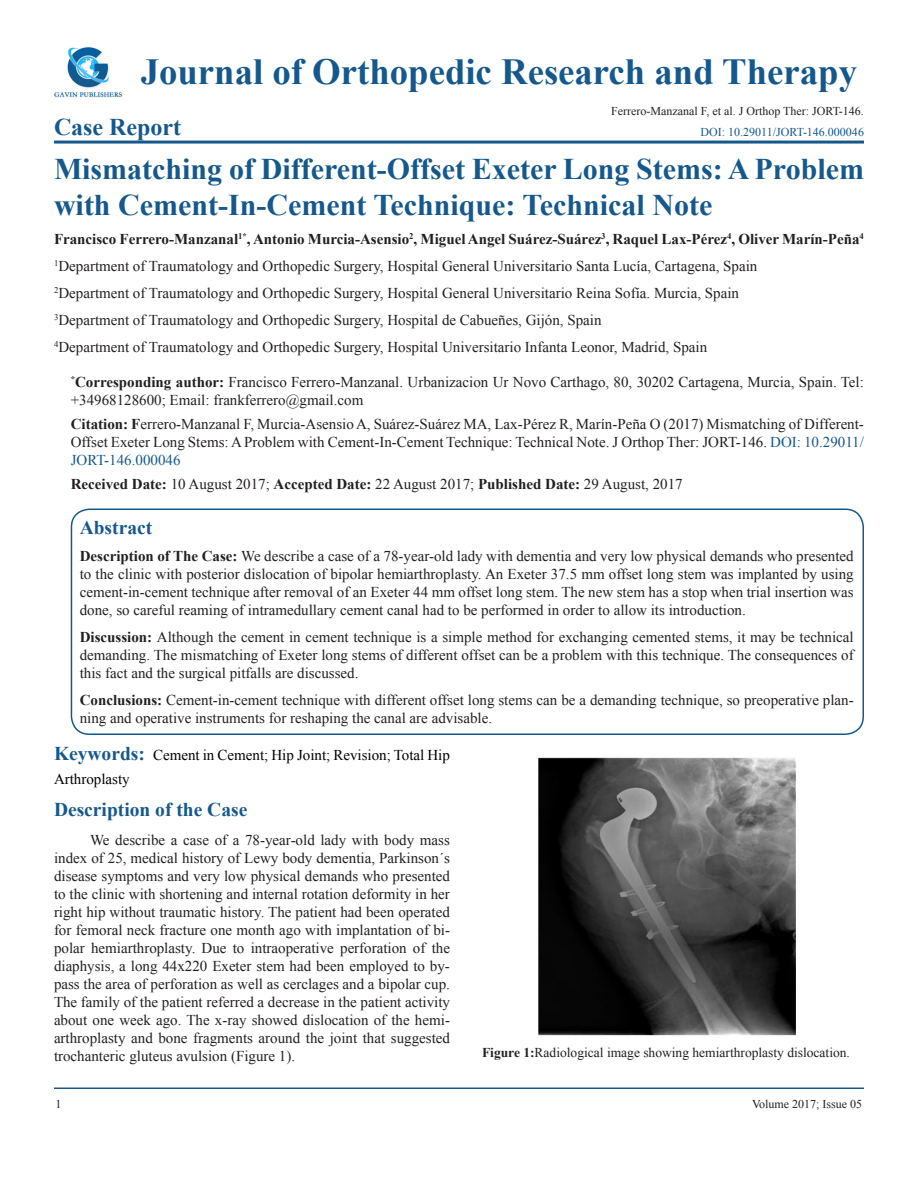
<style>
.page{position:relative;width:918px;height:1188px;background:#fff}
.page>*{position:absolute;margin:0;border:0;box-sizing:border-box;transform-origin:0 0}
.t1{font:700 36.75px "Times New Roman";color:#15588c}
.t2{font:700 30px/36px "Times New Roman";color:#15588c}
.t3{font:700 24px "Times New Roman";color:#15588c}
.Body_Text{font:700 19.5px "Times New Roman";color:#15588c}
.Body_Text-2{font:15px/18px "Times New Roman";color:#231f20;text-align:justify}
.t4{font:700 15px "Times New Roman";color:#231f20}
.Body_Text-3{font:15px/23.4px "Times New Roman";color:#000}
.t5{font:13.5px "Times New Roman";color:#231f20}
.t6{font:12px "Times New Roman";color:#231f20}
.t7{font:12px "Times New Roman";color:#15588c}
.s1{font-weight:700}
.s2{color:#15588c}
.s3{font-weight:400}
.s4{font-weight:700;font-size:19.5px;color:#15588c}
</style>
<div class="page">
<hr style="left:54px;top:1088px;width:810px;height:1px;background:#15588c">
<img style="left:54px;top:47px;width:68px;height:51px">
<hr style="left:54px;top:141px;width:810px;height:3px;background:#15588c">
<div style="left:71px;top:508px;width:793px;height:227px;border:2px solid #15588c;border-radius:18px"></div>
<img style="left:538px;top:757px;width:258px;height:279px">
<p class="t1" style="left:141px;top:46px;width:718px">Journal of Orthopedic Research and Therapy</p>
<p class="t3" style="left:54px;top:110px;width:129px">Case Report</p>
<p class="t6" style="left:611px;top:103px;width:254px">Ferrero-Manzanal F, et al. J Orthop Ther: JORT-146.</p>
<p class="t7" style="left:701px;top:124px;width:165px">DOI: 10.29011/JORT-146.000046</p>
<p class="t2" style="left:54px;top:150px;width:812px">Mismatching of Different-Offset Exeter Long Stems: A Problem with Cement-In-Cement Technique: Technical Note</p>
<p class="t4" style="left:54px;top:228px;width:812px">Francisco Ferrero-Manzanal<sup>1*</sup>, Antonio Murcia-Asensio<sup>2</sup>, Miguel Angel Suárez-Suárez<sup>3</sup>, Raquel Lax-Pérez<sup>4</sup>, Oliver Marín-Peña<sup>4</sup></p>
<p class="Body_Text-2" style="left:54px;top:256px;width:705px"><sup>1</sup>Department of Traumatology and Orthopedic Surgery, Hospital General Universitario Santa Lucía, Cartagena, Spain</p>
<p class="Body_Text-2" style="left:54px;top:283px;width:687px"><sup>2</sup>Department of Traumatology and Orthopedic Surgery, Hospital General Universitario Reina Sofía. Murcia, Spain</p>
<p class="Body_Text-2" style="left:54px;top:310px;width:549px"><sup>3</sup>Department of Traumatology and Orthopedic Surgery, Hospital de Cabueñes, Gijón, Spain</p>
<p class="Body_Text-2" style="left:54px;top:337px;width:655px"><sup>4</sup>Department of Traumatology and Orthopedic Surgery, Hospital Universitario Infanta Leonor, Madrid, Spain</p>
<p class="Body_Text-2" style="left:71px;top:372px;width:795px"><sup>*</sup><span class="s1">Corresponding author:</span> Francisco Ferrero-Manzanal. Urbanizacion Ur Novo Carthago, 80, 30202 Cartagena, Murcia, Spain. Tel: +34968128600; Email: frankferrero@gmail.com</p>
<p class="Body_Text-2" style="left:71px;top:414px;width:795px"><span class="s1">Citation: F</span>errero-Manzanal F, Murcia-Asensio A, Suárez-Suárez MA, Lax-Pérez R, Marín-Peña O (2017) Mismatching of Different-Offset Exeter Long Stems: A Problem with Cement-In-Cement Technique: Technical Note. J Orthop Ther: JORT-146. <span class="s2">DOI: 10.29011/ JORT-146.000046</span></p>
<p class="t4" style="left:71px;top:473px;width:614px">Received Date: <span class="s3">10 August 2017;</span> Accepted Date: <span class="s3">22 August 2017;</span> Published Date: <span class="s3">29 August, 2017</span></p>
<p class="Body_Text" style="left:80px;top:514px;width:74px">Abstract</p>
<p class="Body_Text-2" style="left:80px;top:546px;width:776px"><span class="s1">Description of The Case:</span> We describe a case of a 78-year-old lady with dementia and very low physical demands who presented to the clinic with posterior dislocation of bipolar hemiarthroplasty. An Exeter 37.5 mm offset long stem was implanted by using cement-in-cement technique after removal of an Exeter 44 mm offset long stem. The new stem has a stop when trial insertion was done, so careful reaming of intramedullary cement canal had to be performed in order to allow its introduction.</p>
<p class="Body_Text-2" style="left:80px;top:627px;width:775px"><span class="s1">Discussion:</span> Although the cement in cement technique is a simple method for exchanging cemented stems, it may be technical demanding. The mismatching of Exeter long stems of different offset can be a problem with this technique. The consequences of this fact and the surgical pitfalls are discussed.</p>
<p class="Body_Text-2" style="left:80px;top:690px;width:775px"><span class="s1">Conclusions:</span> Cement-in-cement technique with different offset long stems can be a demanding technique, so preoperative plan&shy;ning and operative instruments for reshaping the canal are advisable.</p>
<p class="Body_Text-3" style="left:54px;top:743px;width:397px"><span class="s4">Keywords:</span> Cement in Cement; Hip Joint; Revision; Total Hip<br>Arthroplasty</p>
<p class="Body_Text" style="left:54px;top:796px;width:195px">Description of the Case</p>
<p class="Body_Text-2" style="left:54px;top:830px;width:398px;text-indent:36px">We describe a case of a 78-year-old lady with body mass index of 25, medical history of Lewy body dementia, Parkinson´s disease symptoms and very low physical demands who presented to the clinic with shortening and internal rotation deformity in her right hip without traumatic history. The patient had been operated for femoral neck fracture one month ago with implantation of bi&shy;polar hemiarthroplasty. Due to intraoperative perforation of the diaphysis, a long 44x220 Exeter stem had been employed to by&shy;pass the area of perforation as well as cerclages and a bipolar cup.<br>The family of the patient referred a decrease in the patient activity about one week ago. The x-ray showed dislocation of the hemi&shy;arthroplasty and bone fragments around the joint that suggested trochanteric gluteus avulsion (Figure 1).</p>
<p class="t5" style="left:482px;top:1044px;width:369px"><span class="s1">Figure 1:</span>Radiological image showing hemiarthroplasty dislocation.</p>
<p class="t6" style="left:56px;top:1096px;width:7px">1</p>
<p class="t6" style="left:752px;top:1096px;width:112px">Volume 2017; Issue 05</p>
</div>
